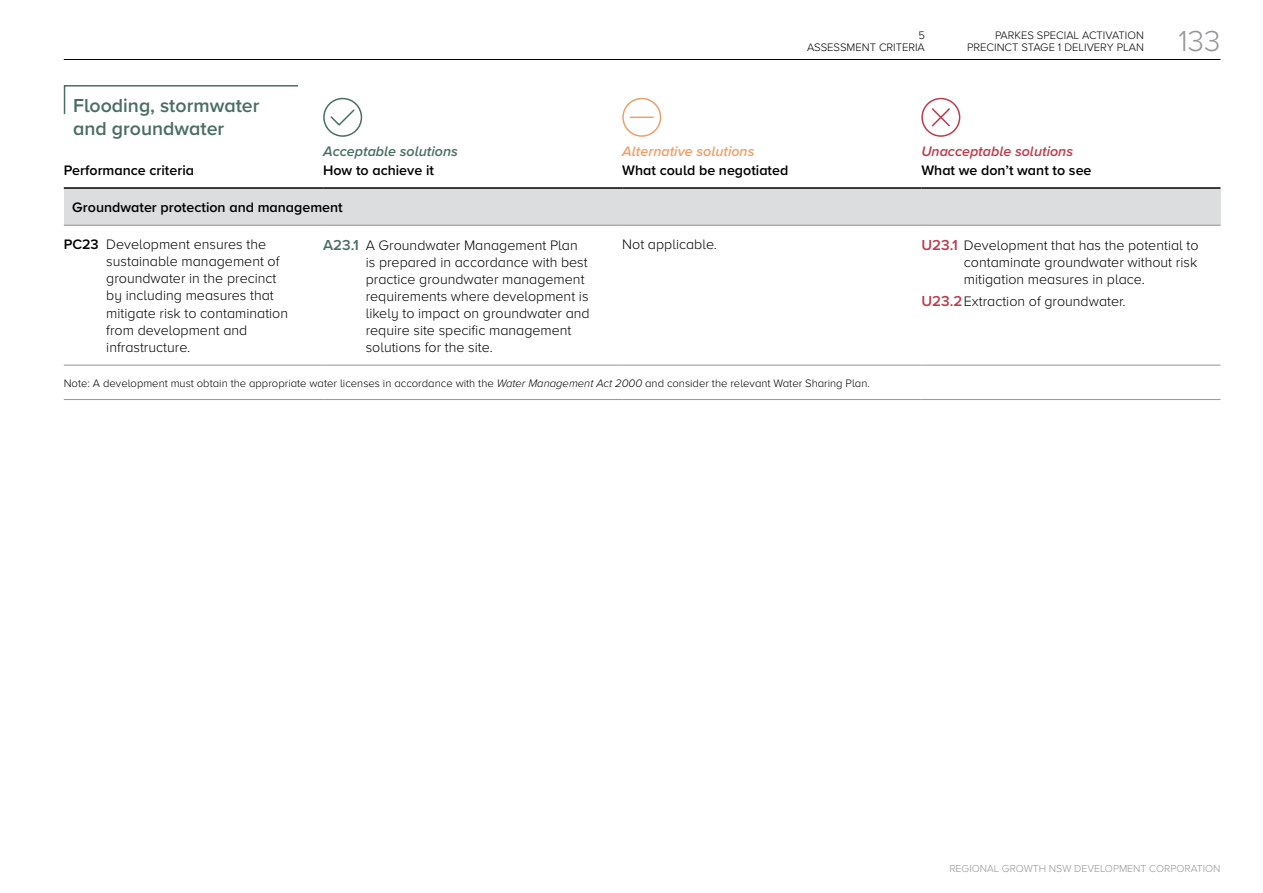
<style>
.page{position:relative;width:1263px;height:893px;background:#fff}
.page>*{position:absolute;margin:0;border:0;box-sizing:border-box;transform-origin:0 0}
.t1{font:300 30px "Proxima Nova A";color:#939598}
.t2{font:600 19.5px/22.5px "Proxima Nova A";color:#4a6d64}
.t3{font:300 14.25px/17.1px "Proxima Nova A";color:#000}
.t4{font:600 14.25px "Proxima Nova A";color:#000}
.t5{font:italic 600 14.25px "Proxima Nova A";color:#bd3b4b}
.t6{font:italic 600 14.25px "Proxima Nova A";color:#eea069}
.t7{font:italic 600 14.25px "Proxima Nova A";color:#4a6d64}
.t8{font:300 11.25px "Proxima Nova A";color:#000}
.t9{font:11.25px/12.5px "Proxima Nova A Light 7";color:#000;text-align:right}
.t10{font:11.25px/12.5px "Proxima Nova A Light 23";color:#000;text-align:right}
.t11{font:10.5px "Proxima Nova A Light 7";color:#939598}
.s1{font-weight:600}
.s2{font-weight:600;font-size:15px;color:#4a6d64}
.s3{font-weight:600;font-size:15px;color:#bd3b4b}
.s4{font-style:italic}
</style>
<div class="page">
<div style="left:64px;top:188px;width:1156px;height:37px;background:#dcddde"></div>
<hr style="left:921px;top:187px;width:299px;height:2px;background:#000">
<hr style="left:921px;top:225px;width:299px;height:1px;background:#939598">
<hr style="left:921px;top:365px;width:299px;height:1px;background:#939598">
<hr style="left:921px;top:399px;width:299px;height:1px;background:#939598">
<div style="left:921px;top:98px;width:39px;height:39px;border:2px solid #bd3b4b;border-radius:50%"></div>
<svg style="left:931px;top:108px;width:19px;height:19px"></svg>
<hr style="left:64px;top:59px;width:1156px;height:1px;background:#000">
<hr style="left:64px;top:399px;width:259px;height:1px;background:#939598">
<hr style="left:323px;top:399px;width:299px;height:1px;background:#939598">
<hr style="left:622px;top:399px;width:299px;height:1px;background:#939598">
<hr style="left:64px;top:365px;width:259px;height:1px;background:#939598">
<hr style="left:323px;top:365px;width:299px;height:1px;background:#939598">
<hr style="left:622px;top:365px;width:299px;height:1px;background:#939598">
<hr style="left:64px;top:225px;width:259px;height:1px;background:#939598">
<hr style="left:323px;top:225px;width:299px;height:1px;background:#939598">
<hr style="left:622px;top:225px;width:299px;height:1px;background:#939598">
<hr style="left:64px;top:187px;width:259px;height:2px;background:#000">
<hr style="left:323px;top:187px;width:299px;height:2px;background:#000">
<hr style="left:622px;top:187px;width:299px;height:2px;background:#000">
<div style="left:323px;top:98px;width:39px;height:39px;border:2px solid #4a6d64;border-radius:50%"></div>
<svg style="left:330px;top:109px;width:25px;height:17px"></svg>
<div style="left:622px;top:98px;width:39px;height:39px;border:2px solid #eea069;border-radius:50%"></div>
<svg style="left:630px;top:117px;width:23px;height:1px"></svg>
<svg style="left:63px;top:85px;width:235px;height:30px"></svg>
<h2 class="t2" style="left:73px;top:94px;width:188px">Flooding, stormwater and groundwater</h2>
<p class="t9" style="left:967px;top:28px;width:178px">PARKES SPECIAL ACTIVATION<br>PRECINCT STAGE 1 DELIVERY PLAN</p>
<p class="t10" style="left:807px;top:28px;width:119px">5<br>ASSESSMENT CRITERIA</p>
<h1 class="t1" style="left:1178px;top:19px;width:43px">133</h1>
<p class="t7" style="left:323px;top:141px;width:136px">Acceptable solutions</p>
<p class="t6" style="left:622px;top:141px;width:134px">Alternative solutions</p>
<p class="t5" style="left:921px;top:141px;width:153px">Unacceptable solutions</p>
<p class="t4" style="left:921px;top:160px;width:172px">What we don’t want to see</p>
<p class="t4" style="left:64px;top:160px;width:132px">Performance criteria</p>
<p class="t4" style="left:323px;top:160px;width:112px">How to achieve it</p>
<p class="t4" style="left:622px;top:160px;width:168px">What could be negotiated</p>
<p class="t4" style="left:72px;top:197px;width:272px">Groundwater protection and management</p>
<p class="t3" style="left:106px;top:235px;width:183px;text-indent:-43px"><span class="s1">PC23</span> Development ensures the sustainable management of groundwater in the precinct by including measures that mitigate risk to contamination from development and infrastructure.</p>
<p class="t3" style="left:366px;top:236px;width:226px;text-indent:-43px"><span class="s2">A23.1</span> A Groundwater Management Plan is prepared in accordance with best practice groundwater management requirements where development is likely to impact on groundwater and require site specifc management solutions for the site.</p>
<p class="t3" style="left:622px;top:235px;width:96px">Not applicable.</p>
<p class="t3" style="left:964px;top:236px;width:236px;text-align:justify;text-indent:-43px"><span class="s3">U23.1</span> Development that has the potential to contaminate groundwater without risk mitigation measures in place.</p>
<p class="t3" style="left:921px;top:292px;width:206px"><span class="s3">U23.2</span>Extraction of groundwater.</p>
<p class="t8" style="left:64px;top:375px;width:807px">Note: A development must obtain the appropriate water licenses in accordance with the <span class="s4">Water Management Act 2000</span> and consider the relevant Water Sharing Plan.</p>
<p class="t11" style="left:949px;top:860px;width:273px">REGIONAL GROWTH NSW DEVELOPMENT CORPORATION</p>
</div>
